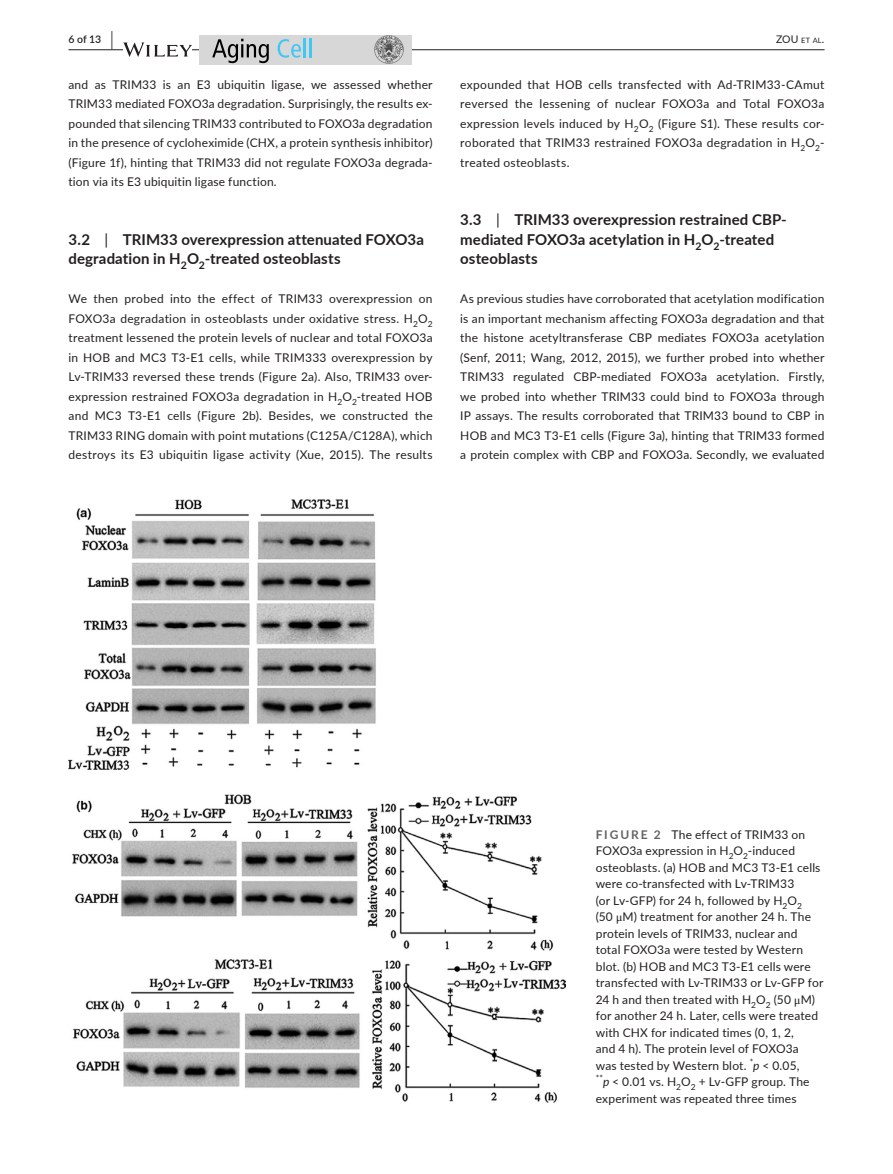
<style>
.page{position:relative;width:893px;height:1174px;background:#fff}
.page>*{position:absolute;margin:0;border:0;box-sizing:border-box;transform-origin:0 0}
.t1{font:700 15px/19.5px "Lato";letter-spacing:.005em;color:#231f20}
.t2{font:12px/19.5px "Lato";letter-spacing:.015em;color:#231f20;text-align:justify}
.t3{font:10.5px "Lato";color:#231f20}
.t4{font:600 10.5px "Lato";color:#231f20}
.t5{font:8.4px "Lato";color:#231f20}
.s1{font-size:19.5px}
.s2{font-size:7.35px}
.s3{font-weight:400}
.s4{font-weight:700;color:#636366}
.s5{font-family:"STIX"}
.s6{font-style:italic}
</style>
<div class="page">
<hr style="left:68px;top:49px;width:756px;height:1px;background:#231f20">
<svg style="left:123px;top:42px;width:69px;height:15px"></svg>
<div style="left:200px;top:35px;width:212px;height:29px;background:#d7d7d7"></div>
<svg style="left:212px;top:39px;width:57px;height:24px"></svg>
<svg style="left:278px;top:38px;width:28px;height:20px"></svg>
<hr style="left:309px;top:38px;width:3px;height:19px;background:#40c8f4">
<img style="left:375px;top:35px;width:28px;height:29px">
<img style="left:68px;top:499px;width:498px;height:603px">
<p class="t4" style="left:68px;top:31px;width:46px">6 of 13 <span class="s1">|</span></p>
<p class="t3" style="left:776px;top:31px;width:50px">ZOU <span class="s2">et al</span>.</p>
<p class="t2" style="left:68px;top:74px;width:366px">and as TRIM33 is an E3 ubiquitin ligase, we assessed whether TRIM33 mediated FOXO3a degradation. Surprisingly, the results ex&shy;pounded that silencing TRIM33 contributed to FOXO3a degradation in the presence of cycloheximide (CHX, a protein synthesis inhibitor) (Figure 1f), hinting that TRIM33 did not regulate FOXO3a degrada&shy;tion via its E3 ubiquitin ligase function.</p>
<p class="t2" style="left:460px;top:74px;width:366px">expounded that HOB cells transfected with Ad-TRIM33-CAmut reversed the lessening of nuclear FOXO3a and Total FOXO3a expression levels induced by H<sub>2</sub>O<sub>2</sub> (Figure S1). These results cor&shy;roborated that TRIM33 restrained FOXO3a degradation in H<sub>2</sub>O<sub>2</sub>- treated osteoblasts.</p>
<p class="t1" style="left:68px;top:229px;width:357px">3.2 <span class="s3">|</span> TRIM33 overexpression attenuated FOXO3a degradation in H<sub>2</sub>O<sub>2</sub>-treated osteoblasts</p>
<p class="t2" style="left:68px;top:288px;width:366px">We then probed into the effect of TRIM33 overexpression on FOXO3a degradation in osteoblasts under oxidative stress. H<sub>2</sub>O<sub>2 </sub>treatment lessened the protein levels of nuclear and total FOXO3a in HOB and MC3 T3-E1 cells, while TRIM333 overexpression by Lv-TRIM33 reversed these trends (Figure 2a). Also, TRIM33 over&shy;expression restrained FOXO3a degradation in H<sub>2</sub>O<sub>2</sub>-treated HOB and MC3 T3-E1 cells (Figure 2b). Besides, we constructed the TRIM33 RING domain with point mutations (C125A/C128A), which destroys its E3 ubiquitin ligase activity (Xue, 2015). The results</p>
<p class="t1" style="left:460px;top:209px;width:328px">3.3 <span class="s3">|</span> TRIM33 overexpression restrained CBP&shy;mediated FOXO3a acetylation in H<sub>2</sub>O<sub>2</sub>-treated osteoblasts</p>
<p class="t2" style="left:460px;top:288px;width:366px">As previous studies have corroborated that acetylation modification is an important mechanism affecting FOXO3a degradation and that the histone acetyltransferase CBP mediates FOXO3a acetylation (Senf, 2011; Wang, 2012, 2015), we further probed into whether TRIM33 regulated CBP-mediated FOXO3a acetylation. Firstly, we probed into whether TRIM33 could bind to FOXO3a through IP assays. The results corroborated that TRIM33 bound to CBP in HOB and MC3 T3-E1 cells (Figure 3a), hinting that TRIM33 formed a protein complex with CBP and FOXO3a. Secondly, we evaluated</p>
<p class="t2" style="left:596px;top:825px;width:229px;line-height:16.5px;text-align:left"><span class="s4">FIGURE 2</span> The effect of TRIM33 on FOXO3a expression in H<sub>2</sub>O<sub>2</sub>-induced osteoblasts. (a) HOB and MC3 T3-E1 cells were co-transfected with Lv-TRIM33<br>(or Lv-GFP) for 24 h, followed by H<sub>2</sub>O<sub>2<br></sub>(50 <span class="s5">μ</span>M) treatment for another 24 h. The protein levels of TRIM33, nuclear and total FOXO3a were tested by Western blot. (b) HOB and MC3 T3-E1 cells were transfected with Lv-TRIM33 or Lv-GFP for 24 h and then treated with H<sub>2</sub>O<sub>2</sub> (50 <span class="s5">μ</span>M) for another 24 h. Later, cells were treated with CHX for indicated times (0, 1, 2,<br>and 4 h). The protein level of FOXO3a<br>was tested by Western blot. <sup>*</sup><span class="s6">p</span> &lt; 0.05,</p>
<p class="t5" style="left:596px;top:1072px;width:9px">**</p>
<p class="t2" style="left:596px;top:1073px;width:215px;line-height:16.5px;text-indent:7px"><span class="s6">p</span> &lt; 0.01 vs. H<sub>2</sub>O<sub>2</sub> + Lv-GFP group. The experiment was repeated three times</p>
</div>
